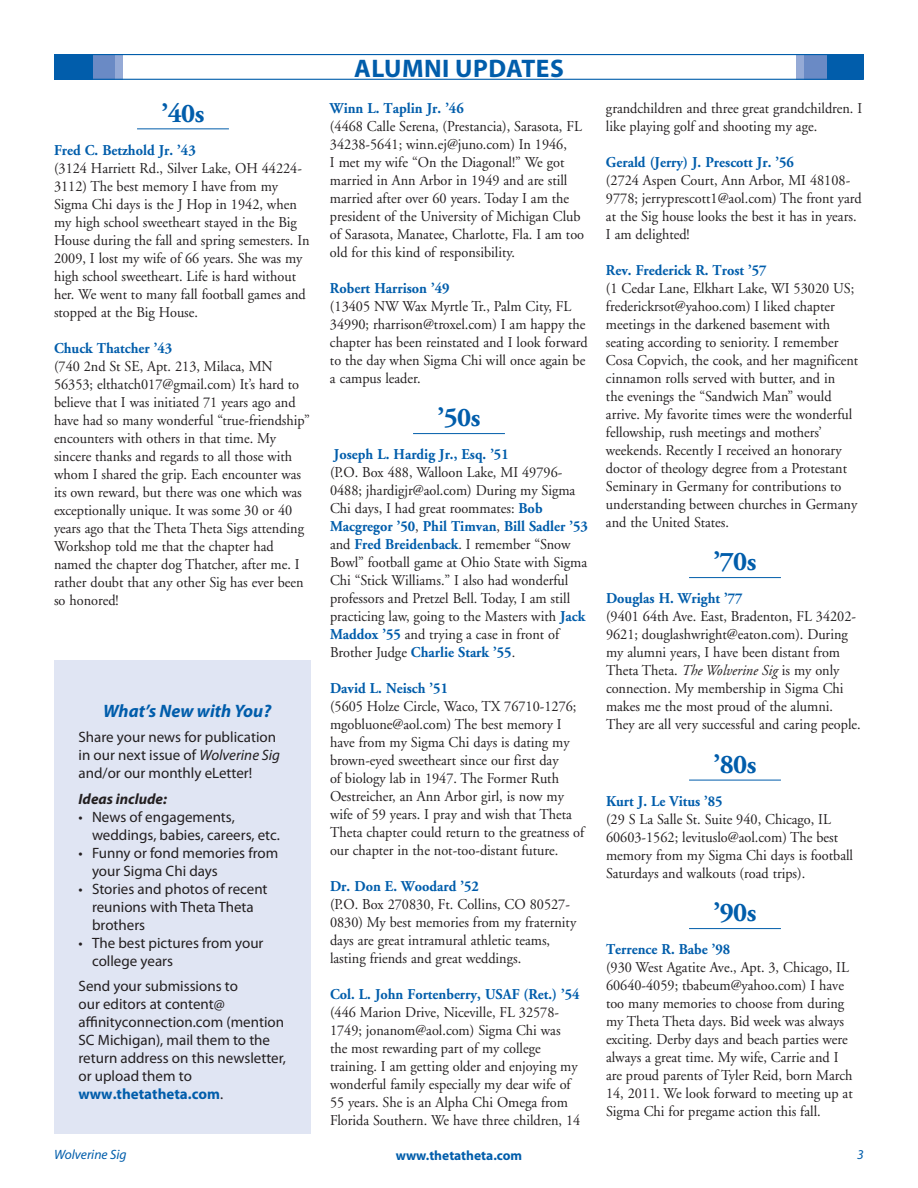
<style>
.page{position:relative;width:918px;height:1188px;background:#fff}
.page>*{position:absolute;margin:0;border:0;box-sizing:border-box;transform-origin:0 0}
.t1{font:700 27px "Adobe Garamond";letter-spacing:-.02em;color:#015dab}
.t2{font:700 25.5px "Myriad Pro";color:#015dab}
.t3{font:italic 700 18px "Myriad Pro";color:#015dab}
.t4{font:15px/18px "Adobe Garamond";color:#231f20;scale:.95 1}
.t5{font:15px/18px "Myriad Pro";color:#231f20}
.t6{font:700 15px "Adobe Garamond";color:#015dab;scale:.95 1}
.t7{font:italic 700 15px "Myriad Pro";color:#231f20}
.t8{font:700 13.5px "Myriad";color:#015dab}
.t9{font:italic 13.5px "Myriad";color:#015dab}
.s1{font-style:italic}
.s2{font-weight:700;color:#015dab}
</style>
<div class="page">
<div style="left:87px;top:54px;width:36px;height:26px;background:#95aad6"></div>
<div style="left:79px;top:54px;width:36px;height:26px;background:#6a8ac5"></div>
<div style="left:54px;top:54px;width:38px;height:26px;background:#015dab"></div>
<div style="left:796px;top:54px;width:36px;height:26px;background:#95aad6"></div>
<div style="left:804px;top:54px;width:36px;height:26px;background:#6a8ac5"></div>
<div style="left:827px;top:54px;width:36px;height:26px;background:#015dab"></div>
<div style="left:54px;top:54px;width:810px;height:26px;border:1px solid #015dab"></div>
<hr style="left:137px;top:128px;width:92px;height:1px;background:#015dab">
<hr style="left:413px;top:433px;width:92px;height:1px;background:#015dab">
<hr style="left:689px;top:577px;width:92px;height:1px;background:#015dab">
<hr style="left:689px;top:780px;width:92px;height:1px;background:#015dab">
<hr style="left:689px;top:928px;width:92px;height:1px;background:#015dab">
<div style="left:55px;top:660px;width:256px;height:474px;background:#e0e5f3"></div>
<h1 class="t1" style="left:162px;top:98px;width:44px">’40s</h1>
<p class="t6" style="left:54px;top:142px;width:151px">Fred C. Betzhold Jr. ’43</p>
<p class="t4" style="left:54px;top:159px;width:270px">(3124 Harriett Rd., Silver Lake, OH 44224- 3112) The best memory I have from my Sigma Chi days is the J Hop in 1942, when my high school sweetheart stayed in the Big House during the fall and spring semesters. In 2009, I lost my wife of 66 years. She was my high school sweetheart. Life is hard without her. We went to many fall football games and stopped at the Big House.</p>
<p class="t6" style="left:54px;top:340px;width:126px">Chuck Thatcher ’43</p>
<p class="t4" style="left:54px;top:357px;width:271px">(740 2nd St SE, Apt. 213, Milaca, MN 56353; elthatch017@gmail.com) It’s hard to believe that I was initiated 71 years ago and have had so many wonderful “true-friendship” encounters with others in that time. My sincere thanks and regards to all those with whom I shared the grip. Each encounter was its own reward, but there was one which was exceptionally unique. It was some 30 or 40 years ago that the Theta Theta Sigs attending Workshop told me that the chapter had named the chapter dog Thatcher, after me. I rather doubt that any other Sig has ever been so honored!</p>
<p class="t3" style="left:103px;top:699px;width:170px">What’s New with You?</p>
<p class="t5" style="left:79px;top:728px;width:203px">Share your news for publication in our next issue of <span class="s1">Wolverine Sig </span>and/or our monthly eLetter!</p>
<p class="t7" style="left:79px;top:789px;width:90px">Ideas include:</p>
<p class="t5" style="left:92px;top:807px;width:189px;text-indent:-14px">• News of engagements, weddings, babies, careers, etc.</p>
<p class="t5" style="left:92px;top:843px;width:188px;text-indent:-14px">• Funny or fond memories from your Sigma Chi days</p>
<p class="t5" style="left:92px;top:879px;width:177px;text-indent:-14px">• Stories and photos of recent reunions with Theta Theta brothers</p>
<p class="t5" style="left:92px;top:933px;width:173px;text-indent:-14px">• The best pictures from your college years</p>
<p class="t5" style="left:79px;top:977px;width:209px">Send your submissions to<br>our editors at content@ affinityconnection.com (mention<br>SC Michigan), mail them to the return address on this newsletter, or upload them to <span class="s2">www.thetatheta.com</span>.</p>
<h2 class="t2" style="left:354px;top:51px;width:64px">Alumni</h2>
<h2 class="t2" style="left:455px;top:51px;width:17px">Updates</h2>
<p class="t6" style="left:330px;top:100px;width:142px">Winn L. Taplin Jr. ’46</p>
<p class="t4" style="left:330px;top:118px;width:269px">(4468 Calle Serena, (Prestancia), Sarasota, FL 34238-5641; winn.ej@juno.com) In 1946,<br>I met my wife “On the Diagonal!” We got married in Ann Arbor in 1949 and are still married after over 60 years. Today I am the president of the University of Michigan Club of Sarasota, Manatee, Charlotte, Fla. I am too old for this kind of responsibility.</p>
<p class="t6" style="left:330px;top:280px;width:127px">Robert Harrison ’49</p>
<p class="t4" style="left:330px;top:298px;width:273px">(13405 NW Wax Myrtle Tr., Palm City, FL 34990; rharrison@troxel.com) I am happy the chapter has been reinstated and I look forward to the day when Sigma Chi will once again be a campus leader.</p>
<h1 class="t1" style="left:438px;top:403px;width:44px">’50s</h1>
<p class="t6" style="left:334px;top:447px;width:186px">Joseph L. Hardig Jr., Esq. ’51</p>
<p class="t4" style="left:330px;top:464px;width:273px">(P.O. Box 488, Walloon Lake, MI 49796- 0488; jhardigjr@aol.com) During my Sigma Chi days, I had great roommates: <span class="s2">Bob Macgregor ’50</span>, <span class="s2">Phil Timvan</span>, <span class="s2">Bill Sadler ’53 </span>and <span class="s2">Fred Breidenback</span>. I remember “Snow Bowl” football game at Ohio State with Sigma Chi “Stick Williams.” I also had wonderful professors and Pretzel Bell. Today, I am still practicing law, going to the Masters with <span class="s2">Jack Maddox ’55</span> and trying a case in front of Brother Judge <span class="s2">Charlie Stark ’55</span>.</p>
<p class="t6" style="left:330px;top:681px;width:126px">David L. Neisch ’51</p>
<p class="t4" style="left:330px;top:698px;width:269px">(5605 Holze Circle, Waco, TX 76710-1276; mgobluone@aol.com) The best memory I have from my Sigma Chi days is dating my brown-eyed sweetheart since our first day<br>of biology lab in 1947. The Former Ruth Oestreicher, an Ann Arbor girl, is now my wife of 59 years. I pray and wish that Theta Theta chapter could return to the greatness of our chapter in the not-too-distant future.</p>
<p class="t6" style="left:330px;top:879px;width:158px">Dr. Don E. Woodard ’52</p>
<p class="t4" style="left:330px;top:896px;width:261px">(P.O. Box 270830, Ft. Collins, CO 80527- 0830) My best memories from my fraternity days are great intramural athletic teams, lasting friends and great weddings.</p>
<p class="t6" style="left:330px;top:987px;width:264px">Col. L. John Fortenberry, USAF (Ret.) ’54</p>
<p class="t4" style="left:330px;top:1004px;width:265px">(446 Marion Drive, Niceville, FL 32578- 1749; jonanom@aol.com) Sigma Chi was the most rewarding part of my college training. I am getting older and enjoying my wonderful family especially my dear wife of 55 years. She is an Alpha Chi Omega from Florida Southern. We have three children, 14</p>
<p class="t4" style="left:606px;top:100px;width:271px">grandchildren and three great grandchildren. I like playing golf and shooting my age.</p>
<p class="t6" style="left:606px;top:154px;width:199px">Gerald (Jerry) J. Prescott Jr. ’56</p>
<p class="t4" style="left:606px;top:172px;width:271px">(2724 Aspen Court, Ann Arbor, MI 48108- 9778; jerryprescott1@aol.com) The front yard at the Sig house looks the best it has in years.<br>I am delighted!</p>
<p class="t6" style="left:606px;top:262px;width:171px">Rev. Frederick R. Trost ’57</p>
<p class="t4" style="left:606px;top:280px;width:267px">(1 Cedar Lane, Elkhart Lake, WI 53020 US; frederickrsot@yahoo.com) I liked chapter meetings in the darkened basement with seating according to seniority. I remember Cosa Copvich, the cook, and her magnificent cinnamon rolls served with butter, and in<br>the evenings the “Sandwich Man” would arrive. My favorite times were the wonderful fellowship, rush meetings and mothers’ weekends. Recently I received an honorary doctor of theology degree from a Protestant Seminary in Germany for contributions to understanding between churches in Germany and the United States.</p>
<h1 class="t1" style="left:714px;top:547px;width:44px">’70s</h1>
<p class="t6" style="left:606px;top:591px;width:145px">Douglas H. Wright ’77</p>
<p class="t4" style="left:606px;top:608px;width:270px">(9401 64th Ave. East, Bradenton, FL 34202- 9621; douglashwright@eaton.com). During my alumni years, I have been distant from Theta Theta. <span class="s1">The Wolverine Sig</span> is my only connection. My membership in Sigma Chi makes me the most proud of the alumni.<br>They are all very successful and caring people.</p>
<h1 class="t1" style="left:714px;top:750px;width:44px">’80s</h1>
<p class="t6" style="left:606px;top:793px;width:124px">Kurt J. Le Vitus ’85</p>
<p class="t4" style="left:606px;top:811px;width:262px">(29 S La Salle St. Suite 940, Chicago, IL 60603-1562; levituslo@aol.com) The best memory from my Sigma Chi days is football Saturdays and walkouts (road trips).</p>
<h1 class="t1" style="left:714px;top:898px;width:44px">’90s</h1>
<p class="t6" style="left:606px;top:942px;width:132px">Terrence R. Babe ’98</p>
<p class="t4" style="left:606px;top:959px;width:261px">(930 West Agatite Ave., Apt. 3, Chicago, IL 60640-4059; tbabeum@yahoo.com) I have too many memories to choose from during my Theta Theta days. Bid week was always exciting. Derby days and beach parties were always a great time. My wife, Carrie and I are proud parents of Tyler Reid, born March 14, 2011. We look forward to meeting up at Sigma Chi for pregame action this fall.</p>
<p class="t9" style="left:54px;top:1148px;width:74px">Wolverine Sig</p>
<p class="t8" style="left:396px;top:1148px;width:128px">www.thetatheta.com</p>
<p class="t9" style="left:857px;top:1148px;width:8px">3</p>
</div>
